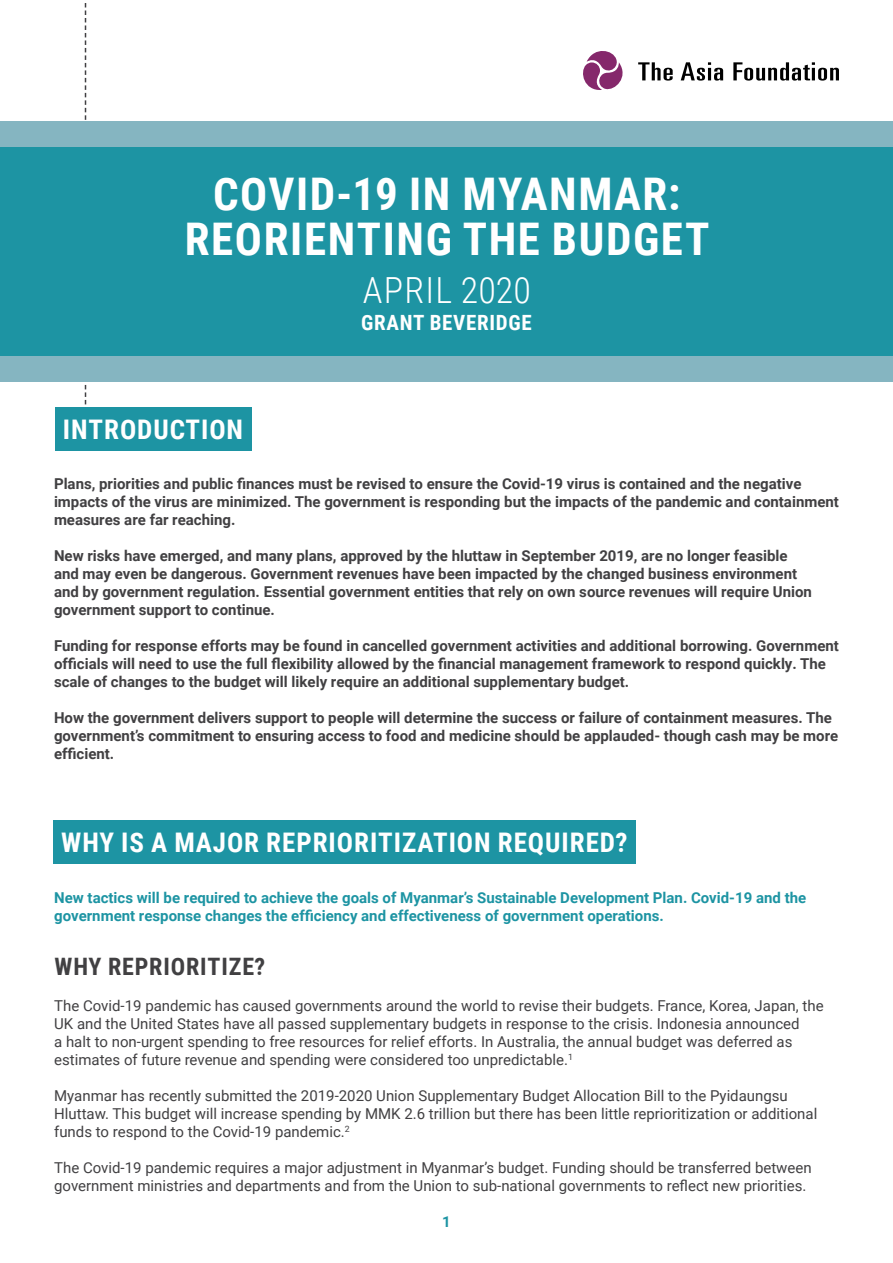
<style>
.page{position:relative;width:893px;height:1263px;background:#fff}
.page>*{position:absolute;margin:0;border:0;box-sizing:border-box;transform-origin:0 0}
.t1{font:700 45px "Roboto Condensed";letter-spacing:.035em;color:#fff}
.t2{font:300 36px "Roboto Condensed";letter-spacing:.035em;color:#fff}
.t3{font:700 27px "Roboto Condensed";letter-spacing:.035em;color:#fff}
.t4{font:700 24px "Roboto Condensed";letter-spacing:.035em;color:#414042}
.t5{font:700 21px "Roboto Condensed";letter-spacing:.035em;color:#fff}
.t6{font:700 15px/18px "Roboto";color:#414042}
.t7{font:15px/18px "Roboto";color:#414042}
.t8{font:700 15px/18px "Roboto";color:#1d94a3}
</style>
<div class="page">
<svg style="left:85px;top:3px;width:1px;height:402px"></svg>
<div style="left:55px;top:407px;width:196px;height:44px;background:#1d94a3"></div>
<div style="left:53px;top:821px;width:582px;height:43px;background:#1d94a3"></div>
<svg style="left:638px;top:62px;width:35px;height:19px"></svg>
<svg style="left:681px;top:62px;width:42px;height:19px"></svg>
<svg style="left:733px;top:62px;width:106px;height:19px"></svg>
<svg style="left:583px;top:51px;width:40px;height:39px"></svg>
<div style="left:0;top:121px;width:893px;height:261px;background:#85b5c1"></div>
<div style="left:0;top:148px;width:893px;height:208px;background:#1d94a3"></div>
<p class="t1" style="left:213px;top:162px;width:469px">COVID-19 IN MYANMAR:</p>
<p class="t1" style="left:185px;top:207px;width:526px">REORIENTING THE BUDGET</p>
<p class="t2" style="left:363px;top:265px;width:170px">APRIL 2020</p>
<p class="t5" style="left:361px;top:308px;width:172px">GRANT BEVERIDGE</p>
<p class="t3" style="left:63px;top:410px;width:182px">INTRODUCTION</p>
<p class="t6" style="left:54px;top:474px;width:786px">Plans, priorities and public finances must be revised to ensure the Covid-19 virus is contained and the negative impacts of the virus are minimized. The government is responding but the impacts of the pandemic and containment measures are far reaching.</p>
<p class="t6" style="left:54px;top:546px;width:759px">New risks have emerged, and many plans, approved by the hluttaw in September 2019, are no longer feasible and may even be dangerous. Government revenues have been impacted by the changed business environment and by government regulation. Essential government entities that rely on own source revenues will require Union government support to continue.</p>
<p class="t6" style="left:54px;top:636px;width:786px">Funding for response efforts may be found in cancelled government activities and additional borrowing. Government officials will need to use the full flexibility allowed by the financial management framework to respond quickly. The scale of changes to the budget will likely require an additional supplementary budget.</p>
<p class="t6" style="left:54px;top:708px;width:786px">How the government delivers support to people will determine the success or failure of containment measures. The government’s commitment to ensuring access to food and medicine should be applauded- though cash may be more efficient.</p>
<p class="t3" style="left:61px;top:823px;width:568px">WHY IS A MAJOR REPRIORITIZATION REQUIRED?</p>
<p class="t8" style="left:54px;top:888px;width:754px">New tactics will be required to achieve the goals of Myanmar’s Sustainable Development Plan. Covid-19 and the government response changes the efficiency and effectiveness of government operations.</p>
<p class="t4" style="left:55px;top:950px;width:212px">WHY REPRIORITIZE?</p>
<p class="t7" style="left:54px;top:996px;width:771px">The Covid-19 pandemic has caused governments around the world to revise their budgets. France, Korea, Japan, the UK and the United States have all passed supplementary budgets in response to the crisis. Indonesia announced<br>a halt to non-urgent spending to free resources for relief efforts. In Australia, the annual budget was deferred as estimates of future revenue and spending were considered too unpredictable.<sup>1</sup></p>
<p class="t7" style="left:54px;top:1086px;width:765px">Myanmar has recently submitted the 2019-2020 Union Supplementary Budget Allocation Bill to the Pyidaungsu<br>Hluttaw. This budget will increase spending by MMK 2.6 trillion but there has been little reprioritization or additional funds to respond to the Covid-19 pandemic.<sup>2</sup></p>
<p class="t7" style="left:54px;top:1158px;width:759px">The Covid-19 pandemic requires a major adjustment in Myanmar’s budget. Funding should be transferred between government ministries and departments and from the Union to sub-national governments to reflect new priorities.</p>
<p class="t8" style="left:442px;top:1212px;width:10px">1</p>
</div>
